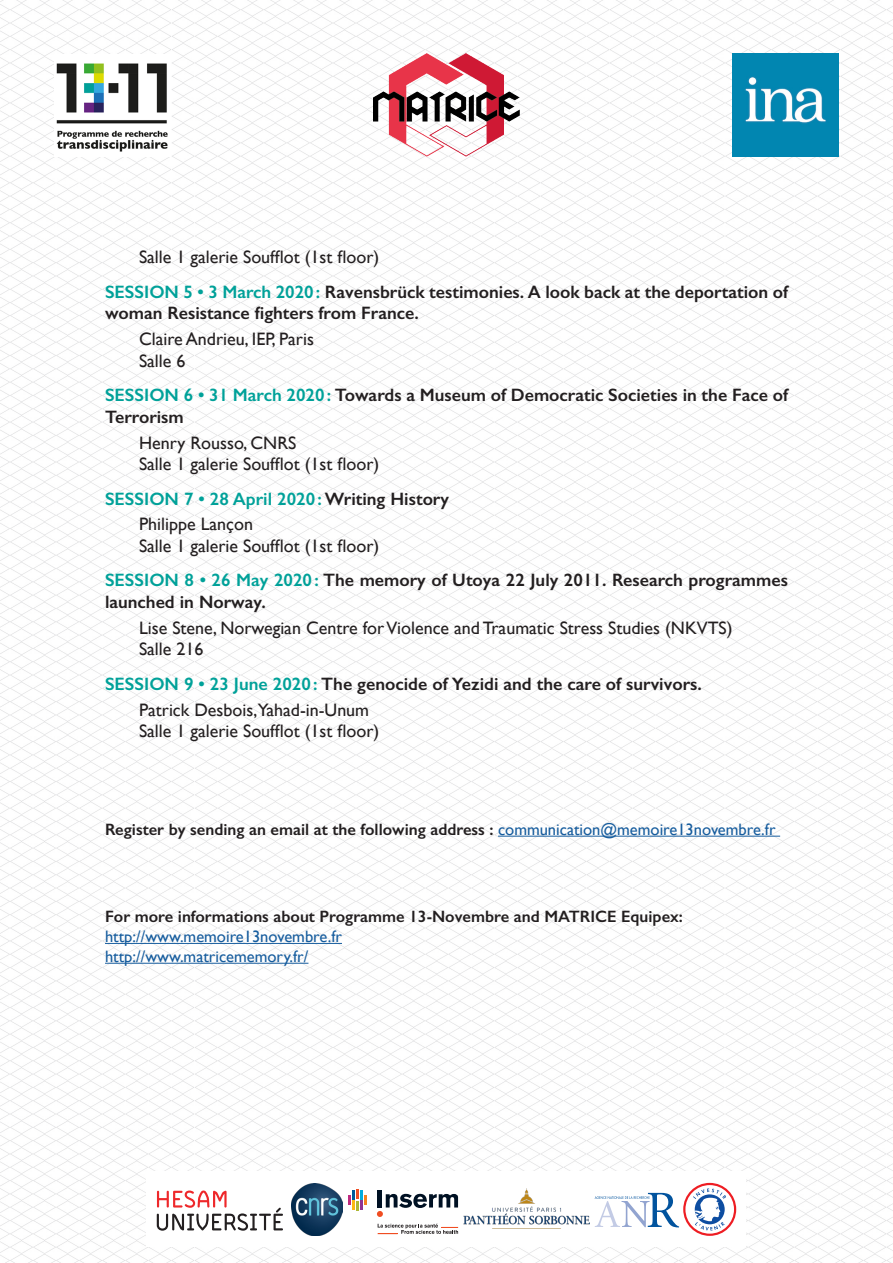
<style>
.page{position:relative;width:893px;height:1263px;background:#fff}
.page>*{position:absolute;margin:0;border:0;box-sizing:border-box;transform-origin:0 0}
.courant{font:600 18px/21.6px "Gill Sans";color:#231f20}
.courant-2{font:18px "Gill Sans";color:#231f20}
.courant-3{font:600 18px "Gill Sans";color:#00a199}
.courant-4{font:600 16.5px "Gill Sans";color:#231f20}
.courant-5{font:16.5px "Gill Sans";color:#175d9e}
.s1{color:#00a199}
.s2{color:#231f20}
.s3{font-weight:400;color:#175d9e}
</style>
<div class="page">
<img style="left:0;top:0;width:893px;height:1263px">
<div style="left:147px;top:1171px;width:599px;height:76px;background:#fff"></div>
<svg style="left:157px;top:1190px;width:126px;height:41px"></svg>
<img style="left:291px;top:1184px;width:51px;height:51px">
<svg style="left:595px;top:1193px;width:84px;height:34px"></svg>
<svg style="left:378px;top:1190px;width:4px;height:4px"></svg>
<svg style="left:377px;top:1194px;width:81px;height:23px"></svg>
<svg style="left:349px;top:1189px;width:18px;height:21px"></svg>
<svg style="left:378px;top:1224px;width:80px;height:10px"></svg>
<svg style="left:683px;top:1183px;width:53px;height:53px"></svg>
<div style="left:685px;top:1185px;width:49px;height:48px;background:#fff;border-radius:50%"></div>
<svg style="left:693px;top:1188px;width:33px;height:42px"></svg>
<img style="left:463px;top:1188px;width:127px;height:41px">
<hr style="left:498px;top:836px;width:282px;height:1px;background:#175d9e">
<hr style="left:105px;top:943px;width:237px;height:1px;background:#175d9e">
<hr style="left:105px;top:963px;width:203px;height:1px;background:#175d9e">
<img style="left:54px;top:54px;width:116px;height:102px">
<img style="left:374px;top:53px;width:145px;height:103px">
<img style="left:732px;top:53px;width:107px;height:103px">
<p class="courant-2" style="left:139px;top:247px;width:242px">Salle 1 galerie Soufflot (1st floor)</p>
<p class="courant" style="left:105px;top:281px;width:684px"><span class="s1">SESSION 5 • 3 March 2020:</span> Ravensbrück testimonies. A look back at the deportation of woman Resistance fighters from France.</p>
<p class="courant-2" style="left:139px;top:328px;width:176px">Claire Andrieu, IEP, Paris</p>
<p class="courant-2" style="left:139px;top:350px;width:48px">Salle 6</p>
<p class="courant" style="left:105px;top:384px;width:684px"><span class="s1">SESSION 6 • 31 March 2020:</span> Towards a Museum of Democratic Societies in the Face of<br>Terrorism</p>
<p class="courant-2" style="left:139px;top:432px;width:159px">Henry Rousso, CNRS</p>
<p class="courant-2" style="left:139px;top:453px;width:242px">Salle 1 galerie Soufflot (1st floor)</p>
<p class="courant-3" style="left:105px;top:488px;width:346px">SESSION 7 • 28 April 2020: <span class="s2">Writing History</span></p>
<p class="courant-2" style="left:139px;top:514px;width:115px">Philippe Lançon</p>
<p class="courant-2" style="left:139px;top:535px;width:242px">Salle 1 galerie Soufflot (1st floor)</p>
<p class="courant" style="left:105px;top:569px;width:684px"><span class="s1">SESSION 8 • 26 May 2020:</span> The memory of Utoya 22 July 2011. Research programmes launched in Norway.</p>
<p class="courant-2" style="left:139px;top:617px;width:595px">Lise Stene, Norwegian Centre for Violence and Traumatic Stress Studies (NKVTS)</p>
<p class="courant-2" style="left:139px;top:639px;width:66px">Salle 216</p>
<p class="courant" style="left:105px;top:673px;width:598px"><span class="s1">SESSION 9 • 23 June 2020:</span> The genocide of Yezidi and the care of survivors.</p>
<p class="courant-2" style="left:139px;top:699px;width:232px">Patrick Desbois,Yahad-in-Unum</p>
<p class="courant-2" style="left:139px;top:720px;width:242px">Salle 1 galerie Soufflot (1st floor)</p>
<p class="courant-4" style="left:105px;top:819px;width:672px">Register by sending an email at the following address : <span class="s3">communication@memoire13novembre.fr</span></p>
<p class="courant-4" style="left:105px;top:907px;width:579px">For more informations about Programme 13-Novembre and MATRICE Equipex:</p>
<p class="courant-5" style="left:105px;top:927px;width:238px">http://www.memoire13novembre.fr</p>
<p class="courant-5" style="left:105px;top:947px;width:205px">http://www.matricememory.fr/</p>
</div>
